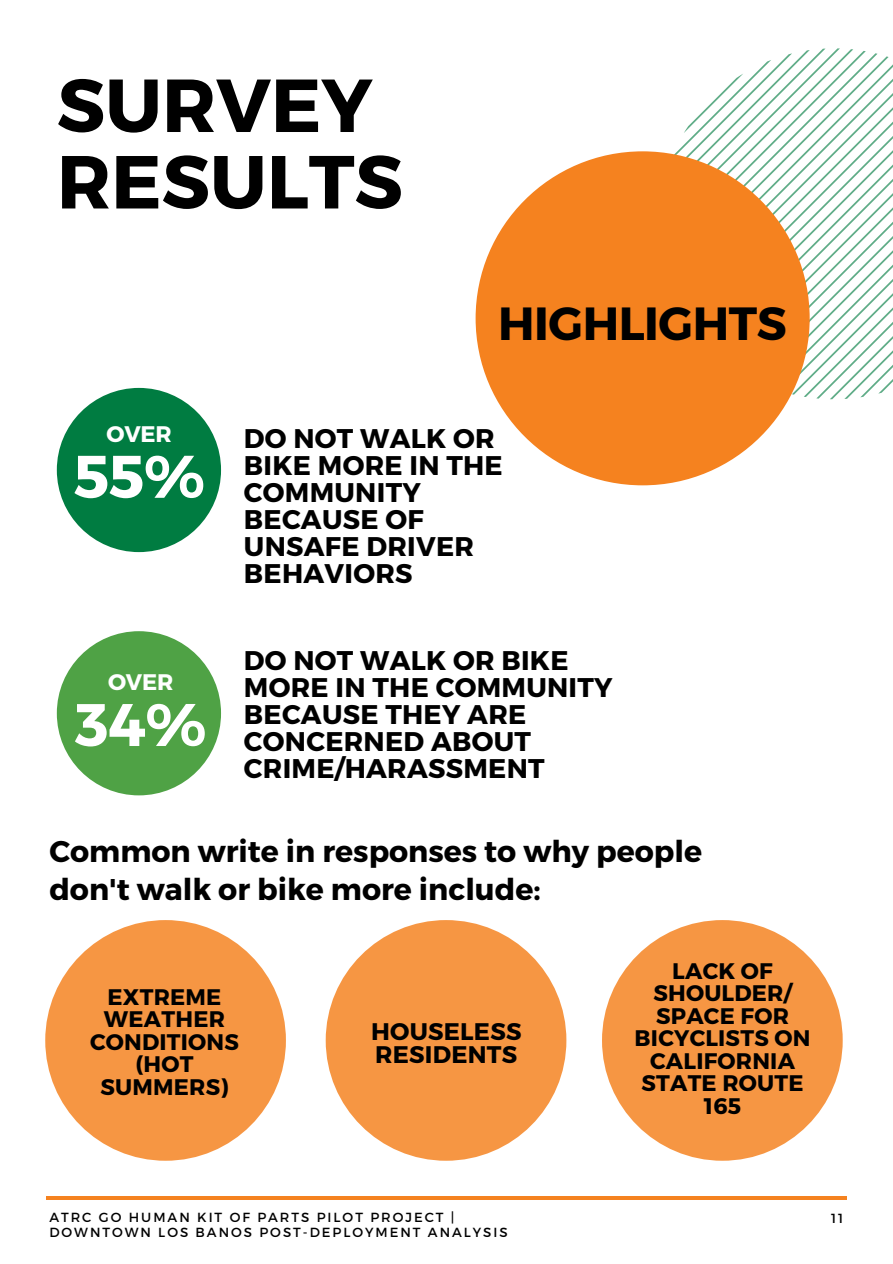
<style>
.page{position:relative;width:893px;height:1264px;background:#fff}
.page>*{position:absolute;margin:0;border:0;box-sizing:border-box;transform-origin:0 0}
.t1{font:700 75px/76.5px "Montserrat";color:#000}
.t2{font:700 60px "Montserrat";color:#fff}
.t3{font:700 46.5px "Montserrat";letter-spacing:-.01em;color:#000}
.t4{font:700 30px/38.2px "Montserrat";color:#000}
.t5{font:700 27px/27px "Montserrat";letter-spacing:.01em;color:#000}
.t6{font:700 24px/23.5px "Montserrat";letter-spacing:.01em;color:#000}
.t7{font:700 22.5px/22.5px "Montserrat";letter-spacing:.01em;color:#000;text-align:center}
.t8{font:700 22.5px "Montserrat";letter-spacing:-.01em;color:#fff}
.t9{font:13.2px/14.5px "Montserrat";letter-spacing:.15em;color:#000}
</style>
<div class="page">
<hr style="left:46px;top:1196px;width:800px;height:3px;background:#f5821f">
<svg style="left:664px;top:48px;width:228px;height:351px"></svg>
<div style="left:475px;top:151px;width:334px;height:334px;background:#f5821f;border-radius:50%"></div>
<div style="left:45px;top:920px;width:241px;height:240px;background:#f69643;border-radius:50%"></div>
<div style="left:326px;top:920px;width:240px;height:240px;background:#f69643;border-radius:50%"></div>
<div style="left:602px;top:920px;width:240px;height:240px;background:#f69643;border-radius:50%"></div>
<div style="left:57px;top:631px;width:164px;height:164px;background:#4fa245;border-radius:50%"></div>
<div style="left:57px;top:388px;width:164px;height:164px;background:#007c41;border-radius:50%"></div>
<h1 class="t1" style="left:57px;top:63px;width:347px">SURVEY<br>RESULTS</h1>
<h3 class="t3" style="left:498px;top:293px;width:290px">HIGHLIGHTS</h3>
<p class="t8" style="left:106px;top:419px;width:67px">OVER</p>
<h2 class="t2" style="left:74px;top:437px;width:133px">55%</h2>
<p class="t8" style="left:108px;top:667px;width:67px">OVER</p>
<h2 class="t2" style="left:75px;top:685px;width:133px">34%</h2>
<p class="t5" style="left:244px;top:423px;width:260px">DO NOT WALK OR<br>BIKE MORE IN THE<br>COMMUNITY<br>BECAUSE OF<br>UNSAFE DRIVER<br>BEHAVIORS</p>
<p class="t5" style="left:244px;top:645px;width:370px">DO NOT WALK OR BIKE<br>MORE IN THE COMMUNITY<br>BECAUSE THEY ARE<br>CONCERNED ABOUT<br>CRIME/HARASSMENT</p>
<p class="t4" style="left:49px;top:830px;width:654px">Common write in responses to why people don't walk or bike more include:</p>
<p class="t7" style="left:90px;top:984px;width:150px">EXTREME<br>WEATHER<br>CONDITIONS (HOT<br>SUMMERS)</p>
<p class="t6" style="left:371px;top:1018px;width:152px">HOUSELESS<br>RESIDENTS</p>
<p class="t7" style="left:634px;top:958px;width:177px">LACK OF<br>SHOULDER/<br>SPACE FOR<br>BICYCLISTS ON<br>CALIFORNIA<br>STATE ROUTE<br>165</p>
<p class="t9" style="left:49px;top:1209px;width:460px">ATRC GO HUMAN KIT OF PARTS PILOT PROJECT |<br>DOWNTOWN LOS BANOS POST-DEPLOYMENT ANALYSIS</p>
<p class="t9" style="left:830px;top:1210px;width:14px">11</p>
</div>
